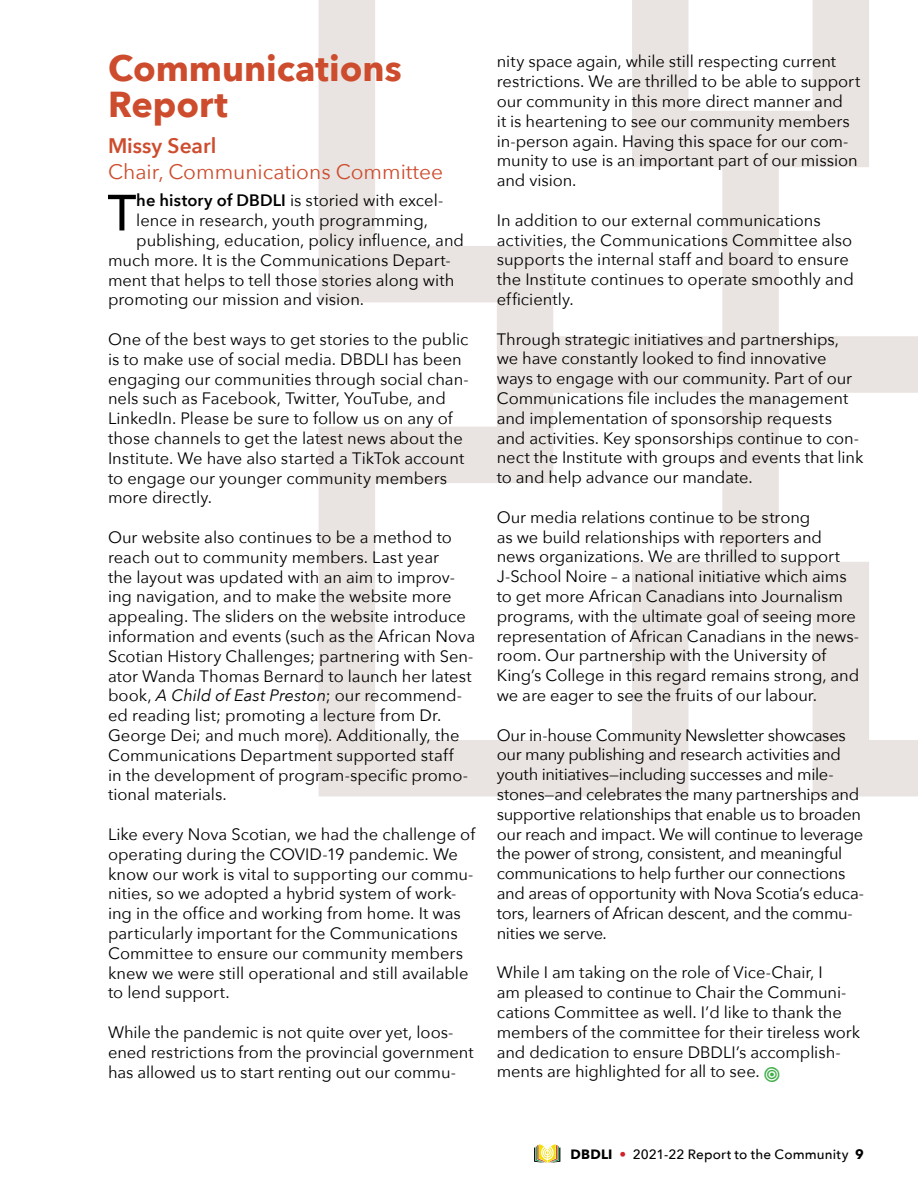
<style>
.page{position:relative;width:918px;height:1188px;background:#fff}
.page>*{position:absolute;margin:0;border:0;box-sizing:border-box;transform-origin:0 0}
.t1{font:500 50.4px "Avenir Next";color:#000}
.t2{font:700 36px/36px "Avenir Next";color:#cd4c2d}
.t3{font:21px "Avenir Next";color:#cd4c2d}
.t4{font:600 21px "Avenir Next";color:#cd4c2d}
.t5{font:16.5px/19.8px "Avenir Next";letter-spacing:-.005em;color:#000}
.t6{font:500 13.5px "Avenir Next";letter-spacing:.01em;color:#000}
.s1{font-weight:600}
.s2{font-style:italic}
.s3{font-weight:700}
.s4{font-weight:600;color:#d12229}
</style>
<div class="page">
<svg style="left:534px;top:1144px;width:26px;height:19px"></svg>
<svg style="left:319px;top:0;width:599px;height:796px"></svg>
<h2 class="t2" style="left:108px;top:54px;width:295px">Communications<br>Report</h2>
<p class="t4" style="left:108px;top:137px;width:110px">Missy Searl</p>
<p class="t3" style="left:108px;top:162px;width:337px">Chair, Communications Committee</p>
<h1 class="t1" style="left:108px;top:192px;width:30px">T</h1>
<p class="t5" style="left:136px;top:192px;width:309px"><span class="s1">he history of DBDLI</span> is storied with excel-</p>
<p class="t5" style="left:136px;top:212px;width:293px">lence in research, youth programming,</p>
<p class="t5" style="left:136px;top:230px;width:329px">publishing, education, policy influence, and</p>
<p class="t5" style="left:108px;top:251px;width:344px">much more. It is the Communications Depart-</p>
<p class="t5" style="left:108px;top:271px;width:348px">ment that helps to tell those stories along with</p>
<p class="t5" style="left:108px;top:291px;width:258px">promoting our mission and vision.</p>
<p class="t5" style="left:108px;top:331px;width:362px">One of the best ways to get stories to the public is to make use of social media. DBDLI has been engaging our communities through social chan&shy;nels such as Facebook, Twitter, YouTube, and LinkedIn. Please be sure to follow us on any of those channels to get the latest news about the Institute. We have also started a TikTok account to engage our younger community members more directly.</p>
<p class="t5" style="left:108px;top:529px;width:369px">Our website also continues to be a method to reach out to community members. Last year<br>the layout was updated with an aim to improv&shy;ing navigation, and to make the website more appealing. The sliders on the website introduce information and events (such as the African Nova Scotian History Challenges; partnering with Sen&shy;ator Wanda Thomas Bernard to launch her latest book, <span class="s2">A Child of East Preston</span>; our recommend&shy;ed reading list; promoting a lecture from Dr.<br>George Dei; and much more). Additionally, the Communications Department supported staff<br>in the development of program-specific promo&shy;tional materials.</p>
<p class="t5" style="left:108px;top:826px;width:369px">Like every Nova Scotian, we had the challenge of operating during the COVID-19 pandemic. We know our work is vital to supporting our commu&shy;nities, so we adopted a hybrid system of work&shy;ing in the office and working from home. It was particularly important for the Communications Committee to ensure our community members knew we were still operational and still available to lend support.</p>
<p class="t5" style="left:108px;top:1024px;width:367px">While the pandemic is not quite over yet, loos&shy;ened restrictions from the provincial government has allowed us to start renting out our commu-</p>
<p class="t5" style="left:497px;top:53px;width:365px">nity space again, while still respecting current restrictions. We are thrilled to be able to support our community in this more direct manner and<br>it is heartening to see our community members in-person again. Having this space for our com&shy;munity to use is an important part of our mission and vision.</p>
<p class="t5" style="left:497px;top:211px;width:359px">In addition to our external communications activities, the Communications Committee also supports the internal staff and board to ensure the Institute continues to operate smoothly and efficiently.</p>
<p class="t5" style="left:497px;top:330px;width:368px">Through strategic initiatives and partnerships, we have constantly looked to find innovative ways to engage with our community. Part of our Communications file includes the management and implementation of sponsorship requests and activities. Key sponsorships continue to con&shy;nect the Institute with groups and events that link to and help advance our mandate.</p>
<p class="t5" style="left:497px;top:508px;width:364px">Our media relations continue to be strong<br>as we build relationships with reporters and news organizations. We are thrilled to support J-School Noire – a national initiative which aims to get more African Canadians into Journalism programs, with the ultimate goal of seeing more representation of African Canadians in the news&shy;room. Our partnership with the University of King’s College in this regard remains strong, and we are eager to see the fruits of our labour.</p>
<p class="t5" style="left:497px;top:726px;width:369px">Our in-house Community Newsletter showcases our many publishing and research activities and youth initiatives—including successes and mile&shy;stones—and celebrates the many partnerships and supportive relationships that enable us to broaden our reach and impact. We will continue to leverage the power of strong, consistent, and meaningful communications to help further our connections and areas of opportunity with Nova Scotia’s educa&shy;tors, learners of African descent, and the commu&shy;nities we serve.</p>
<p class="t5" style="left:497px;top:964px;width:365px">While I am taking on the role of Vice-Chair, I<br>am pleased to continue to Chair the Communi&shy;cations Committee as well. I’d like to thank the members of the committee for their tireless work and dedication to ensure DBDLI’s accomplish&shy;ments are highlighted for all to see.</p>
<p class="t6" style="left:571px;top:1148px;width:295px"><span class="s3">DBDLI</span> <span class="s4">•</span> 2021-22 Report to the Community <span class="s3">9</span></p>
</div>
